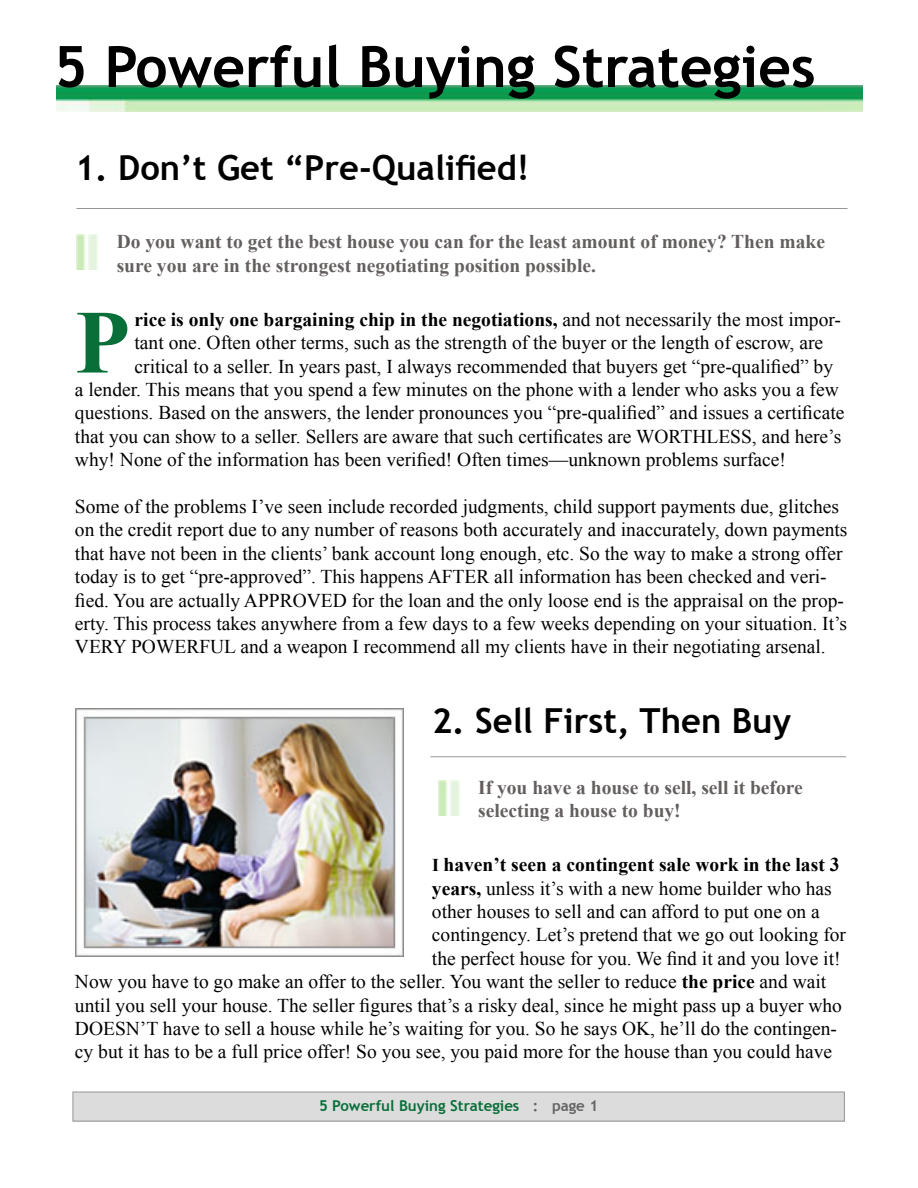
<style>
.page{position:relative;width:918px;height:1188px;background:#fff}
.page>*{position:absolute;margin:0;border:0;box-sizing:border-box;transform-origin:0 0}
.t1{font:700 90.15px "Times New Roman";color:#086f39}
.t2{font:700 57px "Trebuchet MS";color:#000}
.t3{font:700 34.5px "Trebuchet MS";color:#000}
.t4{font:19.5px/23.4px "Times New Roman";color:#000}
.t5{font:700 19.5px/23.4px "Times New Roman";color:#645f5f}
.t6{font:700 19.5px "Times New Roman";color:#000}
.t7{font:700 15px "Trebuchet MS";color:#086f39}
.s1{font-weight:400}
.s2{font-size:18px}
.s3{font-weight:700}
.s4{color:#646464}
</style>
<div class="page">
<div style="left:73px;top:1092px;width:771px;height:29px;background:#dcdcdc"></div>
<div style="left:73px;top:1092px;width:772px;height:29px;border:1px solid #969696"></div>
<img style="left:56px;top:86px;width:806px;height:26px">
<img style="left:76px;top:234px;width:22px;height:36px">
<img style="left:75px;top:708px;width:329px;height:248px">
<hr style="left:76px;top:208px;width:772px;height:1px;background:#969696">
<hr style="left:430px;top:756px;width:416px;height:1px;background:#969696">
<img style="left:438px;top:780px;width:22px;height:36px">
<h2 class="t2" style="left:54px;top:31px;width:763px">5 Powerful Buying Strategies</h2>
<h3 class="t3" style="left:75px;top:146px;width:456px">1. Don’t Get “Pre-Qualified!</h3>
<p class="t5" style="left:117px;top:230px;width:710px">Do you want to get the best house you can for the least amount of money? Then make sure you are in the strongest negotiating position possible.</p>
<h1 class="t1" style="left:75px;top:280px;width:57px">P</h1>
<p class="t6" style="left:135px;top:306px;width:708px">rice is only one bargaining chip in the negotiations, <span class="s1">and not necessarily the most impor-</span></p>
<p class="t4" style="left:135px;top:331px;width:690px">tant one. Often other terms, such as the strength of the buyer or the length of escrow, are</p>
<p class="t4" style="left:135px;top:354px;width:700px">critical to a seller. In years past, I always recommended that buyers get “pre-qualified” by</p>
<p class="t4" style="left:75px;top:377px;width:765px">a lender. This means that you spend a few minutes on the phone with a lender who asks you a few</p>
<p class="t4" style="left:75px;top:401px;width:771px">questions. Based on the answers, the lender pronounces you “pre-qualified” and issues a certificate</p>
<p class="t4" style="left:75px;top:424px;width:768px">that you can show to a seller. Sellers are aware that such certificates are WORTHLESS, and here’s</p>
<p class="t4" style="left:75px;top:448px;width:713px">why! None of the information has been verified! Often times—unknown problems surface!</p>
<p class="t4" style="left:75px;top:494px;width:774px">Some of the problems I’ve seen include recorded judgments, child support payments due, glitches on the credit report due to any number of reasons both accurately and inaccurately, down payments that have not been in the clients’ bank account long enough, etc. So the way to make a strong offer today is to get “pre-approved”. This happens AFTER all information has been checked and veri&shy;fied. You are actually APPROVED for the loan and the only loose end is the appraisal on the prop&shy;erty. This process takes anywhere from a few days to a few weeks depending on your situation. It’s VERY POWERFUL and a weapon I recommend all my clients have in their negotiating arsenal.</p>
<h3 class="t3" style="left:432px;top:699px;width:361px">2. Sell First, Then Buy</h3>
<p class="t5" style="left:478px;top:775px;width:326px">If you have a house to sell, sell it before selecting a house to buy!</p>
<p class="t6" style="left:432px;top:851px;width:409px"><span class="s2">I</span> haven’t seen a contingent sale work in the last 3</p>
<p class="t4" style="left:432px;top:876px;width:401px"><span class="s3">years,</span> unless it’s with a new home builder who has</p>
<p class="t4" style="left:432px;top:899px;width:389px">other houses to sell and can afford to put one on a</p>
<p class="t4" style="left:432px;top:923px;width:416px">contingency. Let’s pretend that we go out looking for</p>
<p class="t4" style="left:432px;top:946px;width:410px">the perfect house for you. We find it and you love it!</p>
<p class="t4" style="left:75px;top:970px;width:753px">Now you have to go make an offer to the seller. You want the seller to reduce <span class="s3">the price</span> and wait</p>
<p class="t4" style="left:75px;top:993px;width:769px">until you sell your house. The seller figures that’s a risky deal, since he might pass up a buyer who</p>
<p class="t4" style="left:75px;top:1016px;width:764px">DOESN’T have to sell a house while he’s waiting for you. So he says OK, he’ll do the contingen-</p>
<p class="t4" style="left:75px;top:1040px;width:759px">cy but it has to be a full price offer! So you see, you paid more for the house than you could have</p>
<p class="t7" style="left:319px;top:1097px;width:281px">5 Powerful Buying Strategies <span class="s4">: page 1</span></p>
</div>
